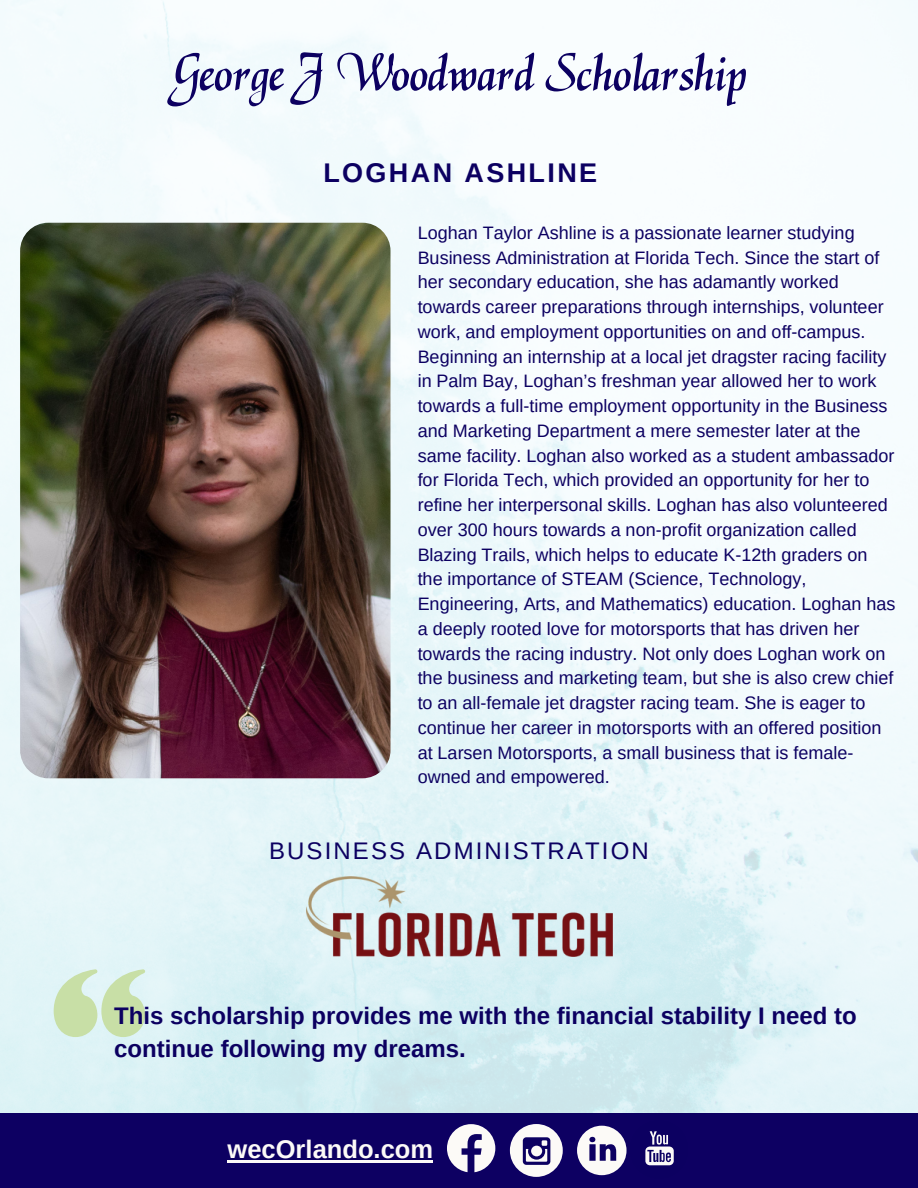
<style>
.page{position:relative;width:918px;height:1188px;background:#fff}
.page>*{position:absolute;margin:0;border:0;box-sizing:border-box;transform-origin:0 0}
.t1{font:55.8px "Magik";color:#0c0061}
.t2{font:700 27px "Arimo";letter-spacing:.09em;color:#0c0061}
.t3{font:700 25.5px "Arimo";color:#fcfaf7}
.t4{font:700 24px/32.7px "Arimo";color:#0c0061}
.t5{font:24px "Arimo";letter-spacing:.09em;color:#0c0061}
.t6{font:18px/24.8px "Arimo";color:#0c0061}
</style>
<div class="page">
<img style="left:0;top:0;width:918px;height:1113px">
<div style="left:0;top:1113px;width:918px;height:75px;background:#0d0062"></div>
<svg style="left:447px;top:1124px;width:48px;height:48px"></svg>
<svg style="left:645px;top:1131px;width:29px;height:35px"></svg>
<svg style="left:577px;top:1126px;width:50px;height:49px"></svg>
<div style="left:510px;top:1124px;width:53px;height:53px;background:#fcfaf7;border-radius:50%"></div>
<svg style="left:523px;top:1137px;width:27px;height:28px"></svg>
<hr style="left:228px;top:1160px;width:205px;height:2px;background:#fcfaf7">
<img style="left:20px;top:223px;width:371px;height:555px;border-radius:28px">
<svg style="left:54px;top:969px;width:92px;height:68px;background:#d0e6c3"></svg>
<img style="left:306px;top:876px;width:306px;height:80px">
<h1 class="t1" style="left:172px;top:40px;width:576px">George J Woodward Scholarship</h1>
<h2 class="t2" style="left:323px;top:157px;width:275px">LOGHAN ASHLINE</h2>
<p class="t6" style="left:418px;top:220px;width:479px">Loghan Taylor Ashline is a passionate learner studying Business Administration at Florida Tech. Since the start of her secondary education, she has adamantly worked towards career preparations through internships, volunteer work, and employment opportunities on and off-campus.<br>Beginning an internship at a local jet dragster racing facility in Palm Bay, Loghan’s freshman year allowed her to work towards a full-time employment opportunity in the Business and Marketing Department a mere semester later at the same facility. Loghan also worked as a student ambassador for Florida Tech, which provided an opportunity for her to refine her interpersonal skills. Loghan has also volunteered over 300 hours towards a non-profit organization called Blazing Trails, which helps to educate K-12th graders on the importance of STEAM (Science, Technology, Engineering, Arts, and Mathematics) education. Loghan has a deeply rooted love for motorsports that has driven her towards the racing industry. Not only does Loghan work on the business and marketing team, but she is also crew chief to an all-female jet dragster racing team. She is eager to continue her career in motorsports with an offered position at Larsen Motorsports, a small business that is female&shy;owned and empowered.</p>
<h3 class="t5" style="left:269px;top:838px;width:381px">BUSINESS ADMINISTRATION</h3>
<h3 class="t4" style="left:114px;top:1000px;width:744px">This scholarship provides me with the financial stability I need to continue following my dreams.</h3>
<h3 class="t3" style="left:228px;top:1135px;width:207px">wecOrlando.com</h3>
</div>
